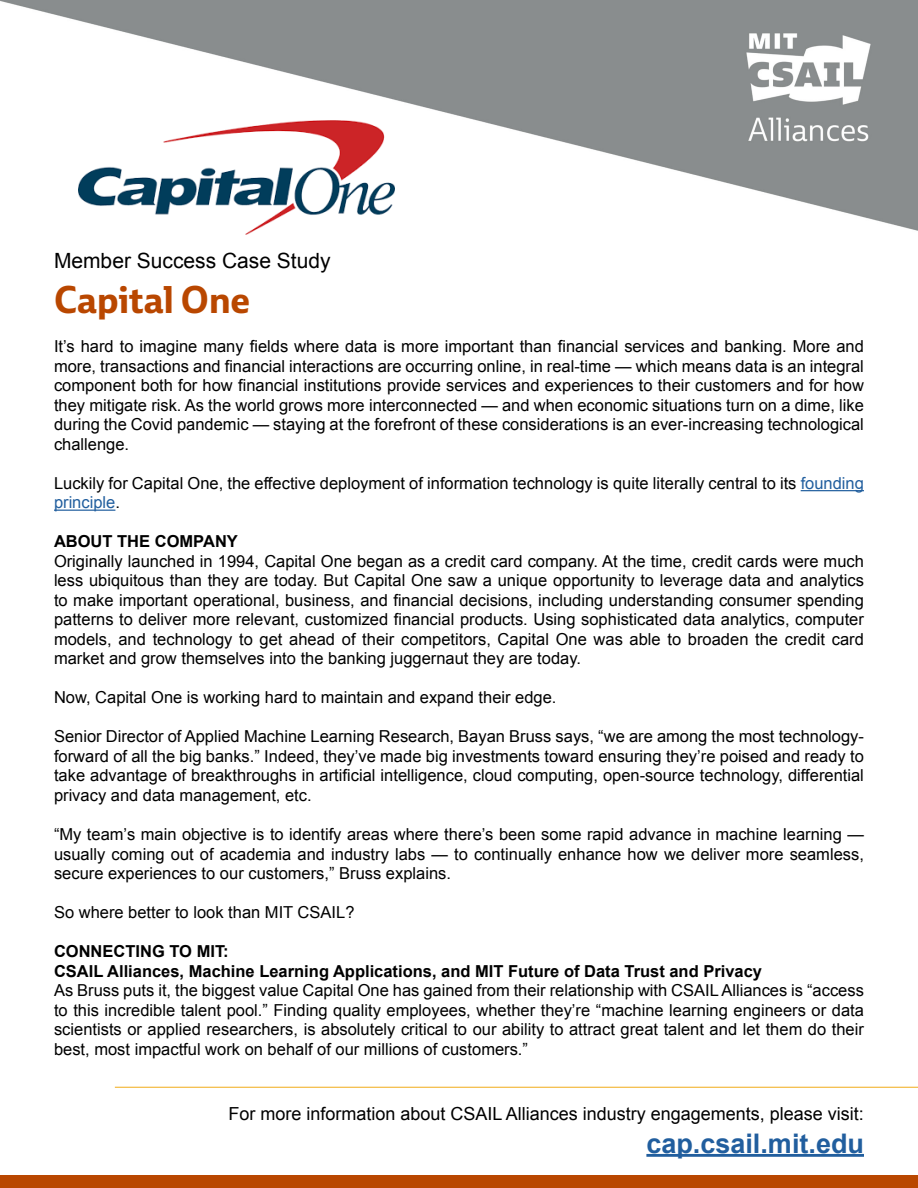
<style>
.page{position:relative;width:918px;height:1188px;background:#fff}
.page>*{position:absolute;margin:0;border:0;box-sizing:border-box;transform-origin:0 0}
.t1{font:700 37.5px "CSAIL Ebony";color:#b94700}
.t2{font:700 27px "Arial";color:#215e9e}
.t3{font:21px "Arial";color:#000}
.t4{font:18px "Arial";color:#000}
.t5{font:16.5px/19.5px "Arial";color:#000;text-align:justify}
.t6{font:700 16.5px/19.5px "Arial";color:#000}
.s1{color:#215e9e}
</style>
<div class="page">
<img style="left:0;top:0;width:918px;height:231px">
<hr style="left:801px;top:490px;width:63px;height:1px;background:#215e9e">
<hr style="left:54px;top:510px;width:61px;height:1px;background:#215e9e">
<hr style="left:646px;top:1154px;width:218px;height:3px;background:#215e9e">
<div style="left:0;top:1175px;width:918px;height:13px;background:#b94700"></div>
<hr style="left:115px;top:1087px;width:803px;height:1px;background:#f2b125">
<img style="left:78px;top:121px;width:316px;height:113px">
<p class="t3" style="left:54px;top:247px;width:278px">Member Success Case Study</p>
<h1 class="t1" style="left:54px;top:277px;width:198px">Capital One</h1>
<p class="t5" style="left:54px;top:337px;width:811px">It’s hard to imagine many fields where data is more important than financial services and banking. More and more, transactions and financial interactions are occurring online, in real-time — which means data is an integral component both for how financial institutions provide services and experiences to their customers and for how they mitigate risk. As the world grows more interconnected — and when economic situations turn on a dime, like during the Covid pandemic — staying at the forefront of these considerations is an ever-increasing technological challenge.</p>
<p class="t5" style="left:54px;top:474px;width:811px">Luckily for Capital One, the effective deployment of information technology is quite literally central to its <span class="s1">founding principle</span>.</p>
<p class="t6" style="left:54px;top:532px;width:185px">ABOUT THE COMPANY</p>
<p class="t5" style="left:54px;top:552px;width:811px">Originally launched in 1994, Capital One began as a credit card company. At the time, credit cards were much less ubiquitous than they are today. But Capital One saw a unique opportunity to leverage data and analytics to make important operational, business, and financial decisions, including understanding consumer spending patterns to deliver more relevant, customized financial products. Using sophisticated data analytics, computer models, and technology to get ahead of their competitors, Capital One was able to broaden the credit card market and grow themselves into the banking juggernaut they are today.</p>
<p class="t5" style="left:54px;top:688px;width:504px">Now, Capital One is working hard to maintain and expand their edge.</p>
<p class="t5" style="left:54px;top:727px;width:811px">Senior Director of Applied Machine Learning Research, Bayan Bruss says, “we are among the most technology&shy;forward of all the big banks.” Indeed, they’ve made big investments toward ensuring they’re poised and ready to take advantage of breakthroughs in artificial intelligence, cloud computing, open-source technology, differential privacy and data management, etc.</p>
<p class="t5" style="left:54px;top:825px;width:811px">“My team’s main objective is to identify areas where there’s been some rapid advance in machine learning — usually coming out of academia and industry labs — to continually enhance how we deliver more seamless, secure experiences to our customers,” Bruss explains.</p>
<p class="t5" style="left:54px;top:903px;width:302px">So where better to look than MIT CSAIL?</p>
<p class="t6" style="left:54px;top:942px;width:710px">CONNECTING TO MIT:<br>CSAIL Alliances, Machine Learning Applications, and MIT Future of Data Trust and Privacy</p>
<p class="t5" style="left:54px;top:981px;width:811px">As Bruss puts it, the biggest value Capital One has gained from their relationship with CSAIL Alliances is “access to this incredible talent pool.” Finding quality employees, whether they’re “machine learning engineers or data scientists or applied researchers, is absolutely critical to our ability to attract great talent and let them do their best, most impactful work on behalf of our millions of customers.”</p>
<p class="t4" style="left:228px;top:1102px;width:637px">For more information about CSAIL Alliances industry engagements, please visit:</p>
<h2 class="t2" style="left:646px;top:1125px;width:219px">cap.csail.mit.edu</h2>
</div>
